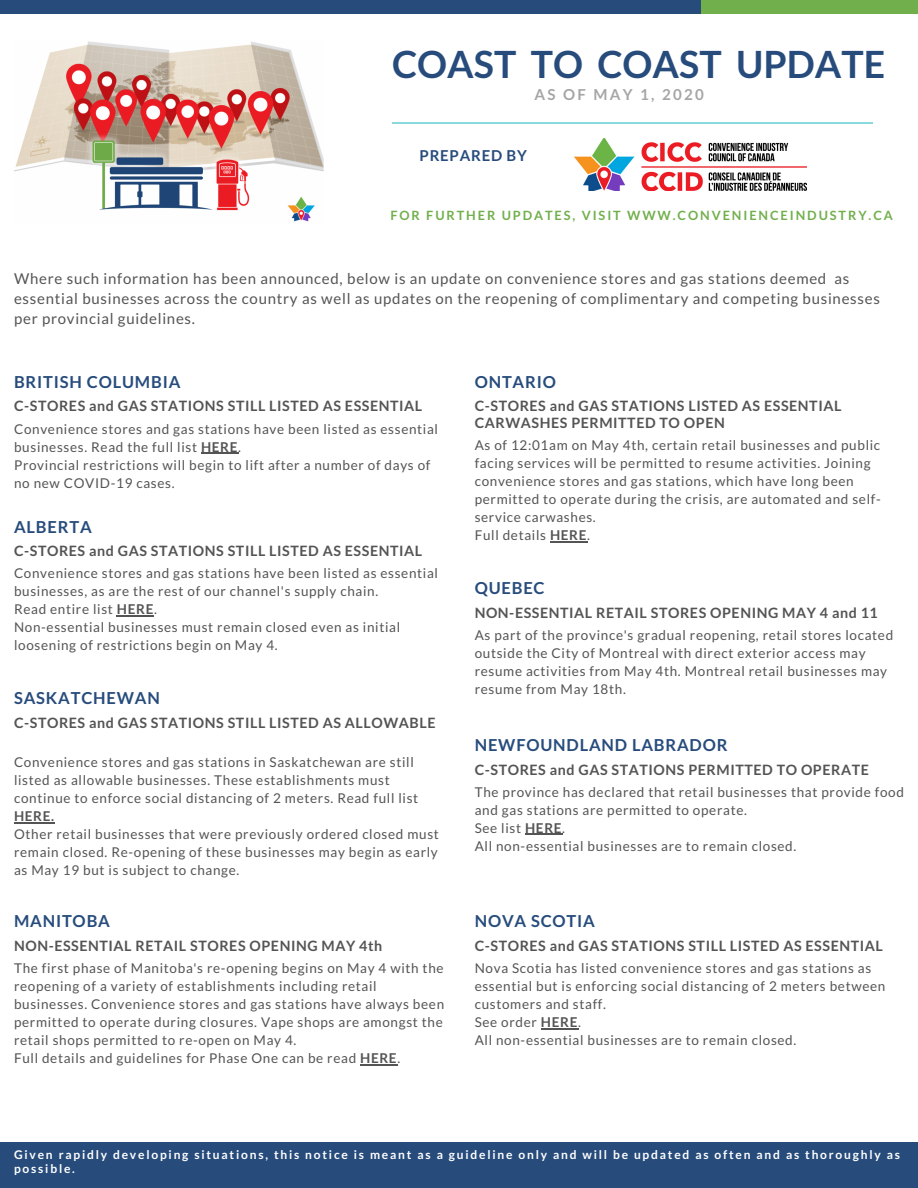
<style>
.page{position:relative;width:918px;height:1188px;background:#fff}
.page>*{position:absolute;margin:0;border:0;box-sizing:border-box;transform-origin:0 0}
.t1{font:700 37.5px "Lato";color:#274c7c}
.t2{font:700 16.5px "Lato";letter-spacing:.05em;color:#274c7c}
.t3{font:700 15.15px "Lato";letter-spacing:.15em;color:#a6a6a6}
.t4{font:15px/20.1px "Lato";letter-spacing:.05em;color:#545454}
.t5{font:700 15px "Lato";letter-spacing:.05em;color:#274c7c}
.t6{font:700 14.25px/16.8px "Lato";letter-spacing:.04em;color:#545454}
.t7{font:13.5px/18px "Lato";letter-spacing:.05em;color:#545454}
.t8{font:700 13.5px "Lato";color:#545454}
.t9{font:700 12.75px "Lato";letter-spacing:.15em;color:#71af4c}
.t10{font:700 12px/14.1px "Lato";letter-spacing:.15em;color:#fff}
.s1{font-weight:700}
</style>
<div class="page">
<div style="left:0;top:0;width:702px;height:14px;background:#274c7c"></div>
<div style="left:701px;top:0;width:217px;height:14px;background:#71af4c"></div>
<div style="left:0;top:1143px;width:918px;height:45px;background:#274c7c"></div>
<hr style="left:117px;top:615px;width:37px;height:2px;background:#545454">
<hr style="left:14px;top:822px;width:41px;height:1px;background:#545454">
<hr style="left:360px;top:1064px;width:37px;height:1px;background:#545454">
<hr style="left:550px;top:542px;width:37px;height:1px;background:#545454">
<hr style="left:201px;top:453px;width:37px;height:1px;background:#545454">
<hr style="left:392px;top:123px;width:481px;height:1px;background:#88dade">
<img style="left:14px;top:41px;width:309px;height:181px">
<img style="left:574px;top:138px;width:232px;height:53px">
<hr style="left:525px;top:834px;width:37px;height:1px;background:#545454">
<hr style="left:541px;top:1028px;width:37px;height:1px;background:#545454">
<h1 class="t1" style="left:392px;top:41px;width:495px">COAST TO COAST UPDATE</h1>
<p class="t3" style="left:535px;top:85px;width:171px">AS OF MAY 1, 2020</p>
<p class="t5" style="left:420px;top:146px;width:109px">PREPARED BY</p>
<p class="t9" style="left:390px;top:208px;width:504px">FOR FURTHER UPDATES, VISIT WWW.CONVENIENCEINDUSTRY.CA</p>
<p class="t4" style="left:14px;top:268px;width:867px">Where such information has been announced, below is an update on convenience stores and gas stations deemed as essential businesses across the country as well as updates on the reopening of complimentary and competing businesses per provincial guidelines.</p>
<p class="t2" style="left:14px;top:372px;width:168px">BRITISH COLUMBIA</p>
<p class="t6" style="left:14px;top:398px;width:410px">C-STORES and GAS STATIONS STILL LISTED AS ESSENTIAL</p>
<p class="t7" style="left:14px;top:419px;width:426px">Convenience stores and gas stations have been listed as essential businesses. Read the full list <span class="s1">HERE</span>.<br>Provincial restrictions will begin to lift after a number of days of no new COVID-19 cases.</p>
<p class="t2" style="left:14px;top:516px;width:79px">ALBERTA</p>
<p class="t6" style="left:14px;top:542px;width:410px">C-STORES and GAS STATIONS STILL LISTED AS ESSENTIAL</p>
<p class="t7" style="left:14px;top:564px;width:426px">Convenience stores and gas stations have been listed as essential businesses, as are the rest of our channel's supply chain.<br>Read entire list <span class="s1">HERE</span>.<br>Non-essential businesses must remain closed even as initial loosening of restrictions begin on May 4.</p>
<p class="t2" style="left:14px;top:688px;width:147px">SASKATCHEWAN</p>
<p class="t6" style="left:14px;top:714px;width:423px">C-STORES and GAS STATIONS STILL LISTED AS ALLOWABLE</p>
<p class="t7" style="left:14px;top:753px;width:406px">Convenience stores and gas stations in Saskatchewan are still listed as allowable businesses. These establishments must continue to enforce social distancing of 2 meters. Read full list</p>
<p class="t8" style="left:14px;top:808px;width:42px">HERE.</p>
<p class="t7" style="left:14px;top:825px;width:426px;text-align:justify">Other retail businesses that were previously ordered closed must remain closed. Re-opening of these businesses may begin as early as May 19 but is subject to change.</p>
<p class="t2" style="left:14px;top:911px;width:97px">MANITOBA</p>
<p class="t6" style="left:14px;top:937px;width:370px">NON-ESSENTIAL RETAIL STORES OPENING MAY 4th</p>
<p class="t7" style="left:14px;top:959px;width:432px">The first phase of Manitoba's re-opening begins on May 4 with the reopening of a variety of establishments including retail businesses. Convenience stores and gas stations have always been permitted to operate during closures. Vape shops are amongst the retail shops permitted to re-open on May 4.<br>Full details and guidelines for Phase One can be read <span class="s1">HERE</span>.</p>
<p class="t2" style="left:475px;top:372px;width:83px">ONTARIO</p>
<p class="t6" style="left:475px;top:398px;width:368px">C-STORES and GAS STATIONS LISTED AS ESSENTIAL<br>CARWASHES PERMITTED TO OPEN</p>
<p class="t7" style="left:475px;top:436px;width:408px">As of 12:01am on May 4th, certain retail businesses and public facing services will be permitted to resume activities. Joining convenience stores and gas stations, which have long been permitted to operate during the crisis, are automated and self&shy;service carwashes.<br>Full details <span class="s1">HERE</span>.</p>
<p class="t2" style="left:475px;top:578px;width:71px">QUEBEC</p>
<p class="t6" style="left:475px;top:604px;width:405px">NON-ESSENTIAL RETAIL STORES OPENING MAY 4 and 11</p>
<p class="t7" style="left:475px;top:625px;width:420px">As part of the province's gradual reopening, retail stores located outside the City of Montreal with direct exterior access may resume activities from May 4th. Montreal retail businesses may resume from May 18th.</p>
<p class="t2" style="left:475px;top:735px;width:254px">NEWFOUNDLAND LABRADOR</p>
<p class="t6" style="left:475px;top:761px;width:396px">C-STORES and GAS STATIONS PERMITTED TO OPERATE</p>
<p class="t7" style="left:475px;top:782px;width:431px">The province has declared that retail businesses that provide food and gas stations are permitted to operate.<br>See list <span class="s1">HERE</span>.<br>All non-essential businesses are to remain closed.</p>
<p class="t2" style="left:475px;top:911px;width:122px">NOVA SCOTIA</p>
<p class="t6" style="left:475px;top:937px;width:410px">C-STORES and GAS STATIONS STILL LISTED AS ESSENTIAL</p>
<p class="t7" style="left:475px;top:959px;width:412px">Nova Scotia has listed convenience stores and gas stations as essential but is enforcing social distancing of 2 meters between customers and staff.<br>See order <span class="s1">HERE</span>.<br>All non-essential businesses are to remain closed.</p>
<p class="t10" style="left:14px;top:1148px;width:888px">Given rapidly developing situations, this notice is meant as a guideline only and will be updated as often and as thoroughly as possible.</p>
</div>
